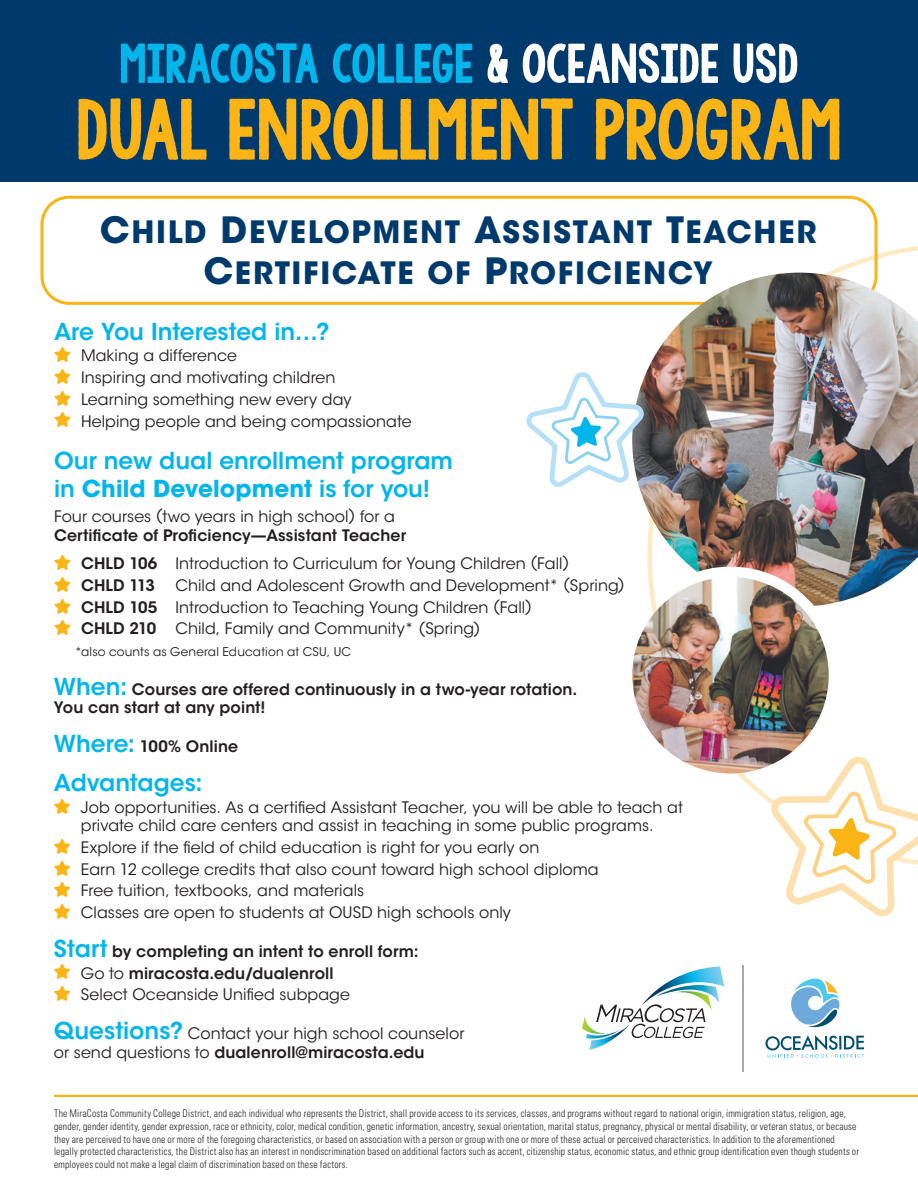
<style>
.page{position:relative;width:918px;height:1188px;background:#fff}
.page>*{position:absolute;margin:0;border:0;box-sizing:border-box;transform-origin:0 0}
.Body{font:93px "KG Tangled Up In You 2";letter-spacing:-.01em;color:#fbb416}
.Body-2{font:60px "KG Tangled Up In You 2";letter-spacing:-.01em;color:#02b5eb}
.Subhead{font:30.6px/40.5px "ITC Avant Garde Std Bold SC850";letter-spacing:.05em;color:#003a6d;text-align:center}
.Subhead-2{font:600 23.25px/28.5px "ITC Avant Garde Std";color:#02b5eb}
.Body-3{font:600 23.25px "ITC Avant Garde Std";letter-spacing:-.005em;color:#02b5eb}
.Body-4{font:15.75px/18.5px "ITC Avant Garde Std";letter-spacing:.005em;color:#231f20}
.Body-5{font:600 15.75px/18.5px "ITC Avant Garde Std";letter-spacing:.005em;color:#231f20}
.Body-6{font:12px "ITC Avant Garde Std";letter-spacing:.015em;color:#231f20}
.t1{font:300 condensed 10.5px/12.6px "Univers LT Std";letter-spacing:.02em;color:#231f20;scale:.92 1}
.s1{color:#fff}
.s2{font-size:36px}
.s3{font-weight:700}
.s4{font-weight:400}
.s5{font-weight:600}
.s6{font-size:23.25px;color:#02b5eb}
.s7{font-weight:600;font-size:23.25px;color:#02b5eb}
</style>
<div class="page">
<svg style="left:789px;top:246px;width:129px;height:27px"></svg>
<div style="left:0;top:0;width:918px;height:182px;background:#003a6d"></div>
<svg style="left:582px;top:966px;width:142px;height:84px"></svg>
<hr style="left:742px;top:965px;width:2px;height:106px;background:#a8a9ad">
<svg style="left:765px;top:1035px;width:99px;height:23px"></svg>
<svg style="left:791px;top:978px;width:49px;height:49px"></svg>
<hr style="left:54px;top:1095px;width:864px;height:2px;background:#fbb416">
<div style="left:40px;top:196px;width:838px;height:109px;border:3px solid #fbb416;border-radius:27px"></div>
<img style="left:632px;top:273px;width:286px;height:278px">
<svg style="left:647px;top:551px;width:271px;height:249px"></svg>
<img style="left:632px;top:577px;width:197px;height:197px;border-radius:98px">
<svg style="left:766px;top:752px;width:152px;height:165px"></svg>
<svg style="left:526px;top:368px;width:121px;height:123px"></svg>
<p class="Body-2" style="left:119px;top:32px;width:681px">MIRACOSTA COLLEGE <span class="s1">&amp; OCEANSIDE USD</span></p>
<p class="Body" style="left:76px;top:81px;width:767px">DUAL ENROLLMENT PROGRAM</p>
<p class="Subhead" style="left:100px;top:212px;width:718px"><span class="s2">C</span>HILD <span class="s2">D</span>EVELOPMENT <span class="s2">A</span>SSISTANT <span class="s2">T</span>EACHER<br><span class="s2">C</span>ERTIFICATE OF <span class="s2">P</span>ROFICIENCY</p>
<p class="Subhead-2" style="left:54px;top:317px;width:277px">Are You Interested in…?</p>
<p class="Body-4" style="left:81px;top:347px;width:158px">Making a difference</p>
<p class="Body-4" style="left:81px;top:368px;width:256px">Inspiring and motivating children</p>
<p class="Body-4" style="left:81px;top:390px;width:272px">Learning something new every day</p>
<p class="Body-4" style="left:81px;top:412px;width:332px">Helping people and being compassionate</p>
<p class="Subhead-2" style="left:54px;top:446px;width:401px">Our new dual enrollment program in <span class="s3">Child Development</span> is for you!</p>
<p class="Body-5" style="left:54px;top:507px;width:354px"><span class="s4">Four courses (two years in high school) for a<br></span>Certificate of Proficiency—Assistant Teacher</p>
<p class="Body-4" style="left:81px;top:555px;width:490px"><span class="s5">CHLD 106</span> Introduction to Curriculum for Young Children (Fall)</p>
<p class="Body-5" style="left:81px;top:576px;width:75px">CHLD 113</p>
<p class="Body-4" style="left:175px;top:576px;width:451px">Child and Adolescent Growth and Development* (Spring)</p>
<p class="Body-4" style="left:81px;top:598px;width:453px"><span class="s5">CHLD 105</span> Introduction to Teaching Young Children (Fall)</p>
<p class="Body-4" style="left:81px;top:620px;width:401px"><span class="s5">CHLD 210</span> Child, Family and Community* (Spring)</p>
<p class="Body-6" style="left:75px;top:645px;width:278px">*also counts as General Education at CSU, UC</p>
<p class="Body-5" style="left:54px;top:680px;width:525px"><span class="s6">When:</span> Courses are offered continuously in a two-year rotation.<br>You can start at any point!</p>
<p class="Body-5" style="left:54px;top:737px;width:186px"><span class="s6">Where:</span> 100% Online</p>
<p class="Body-3" style="left:54px;top:768px;width:150px">Advantages:</p>
<p class="Body-4" style="left:81px;top:798px;width:604px">Job opportunities. As a certified Assistant Teacher, you will be able to teach at private child care centers and assist in teaching in some public programs.</p>
<p class="Body-4" style="left:81px;top:838px;width:460px">Explore if the field of child education is right for you early on</p>
<p class="Body-4" style="left:81px;top:860px;width:519px">Earn 12 college credits that also count toward high school diploma</p>
<p class="Body-4" style="left:81px;top:882px;width:285px">Free tuition, textbooks, and materials</p>
<p class="Body-4" style="left:81px;top:903px;width:432px">Classes are open to students at OUSD high schools only</p>
<p class="Body-5" style="left:54px;top:942px;width:366px"><span class="s6">Start</span> by completing an intent to enroll form:</p>
<p class="Body-5" style="left:81px;top:964px;width:254px"><span class="s4">Go to</span> miracosta.edu/dualenroll</p>
<p class="Body-4" style="left:81px;top:986px;width:271px">Select Oceanside Unified subpage</p>
<p class="Body-4" style="left:54px;top:1024px;width:412px"><span class="s7">Questions?</span> Contact your high school counselor or send questions to <span class="s5">dualenroll@miracosta.edu</span></p>
<p class="t1" style="left:54px;top:1107px;width:877px">The MiraCosta Community College District, and each individual who represents the District, shall provide access to its services, classes, and programs without regard to national origin, immigration status, religion, age, gender, gender identity, gender expression, race or ethnicity, color, medical condition, genetic information, ancestry, sexual orientation, marital status, pregnancy, physical or mental disability, or veteran status, or because they are perceived to have one or more of the foregoing characteristics, or based on association with a person or group with one or more of these actual or perceived characteristics. In addition to the aforementioned legally protected characteristics, the District also has an interest in nondiscrimination based on additional factors such as accent, citizenship status, economic status, and ethnic group identification even though students or employees could not make a legal claim of discrimination based on these factors.</p>
</div>
